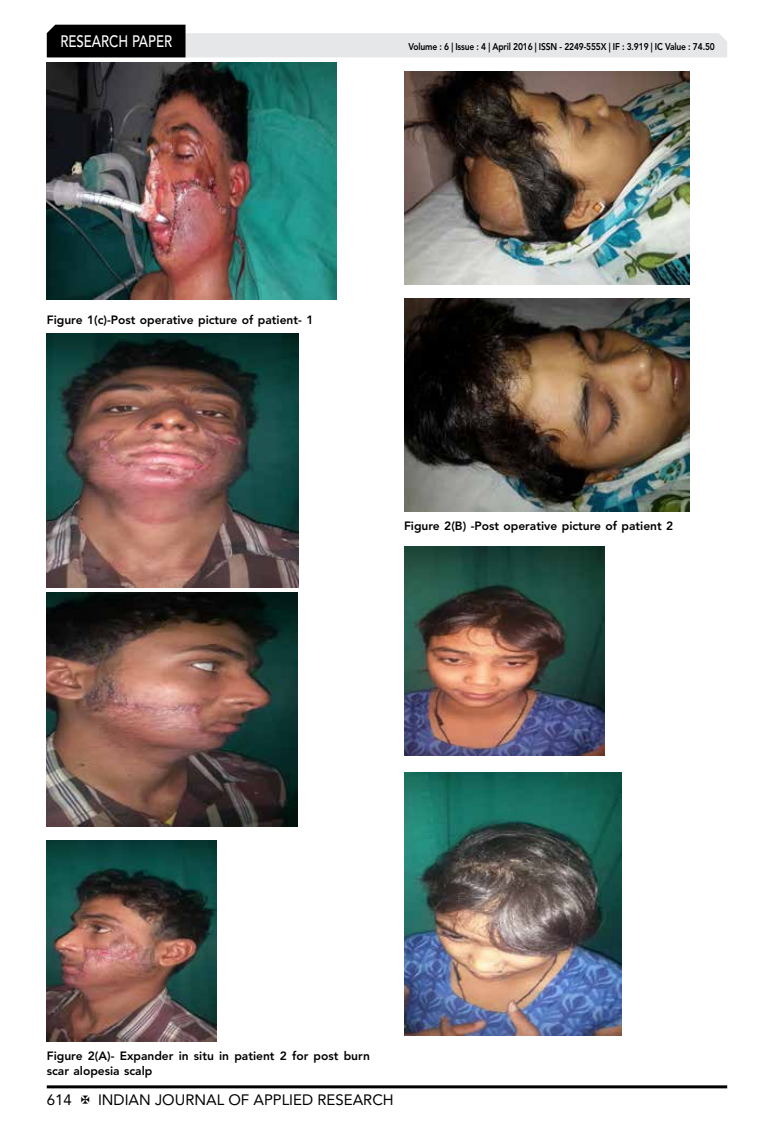
<style>
.page{position:relative;width:774px;height:1136px;background:#fff}
.page>*{position:absolute;margin:0;border:0;box-sizing:border-box;transform-origin:0 0}
.t1{font:500 16.5px "Avenir LT Std";color:#fff;scale:.8 1}
.t2{font:15px "Avenir LT Std";color:#000}
.t3{font:800 12px/14.7px "Avenir LT Std";color:#000}
.t4{font:800 9.75px "Avenir LT Std";letter-spacing:-.02em;color:#000;scale:.87 1}
</style>
<div class="page">
<hr style="left:47px;top:1085px;width:680px;height:3px;background:#000">
<svg style="left:47px;top:25px;width:680px;height:32px"></svg>
<img style="left:47px;top:62px;width:289px;height:237px">
<img style="left:47px;top:333px;width:252px;height:255px">
<img style="left:47px;top:592px;width:251px;height:234px">
<img style="left:47px;top:840px;width:170px;height:201px">
<img style="left:404px;top:71px;width:285px;height:214px">
<img style="left:404px;top:298px;width:285px;height:213px">
<img style="left:404px;top:546px;width:201px;height:209px">
<img style="left:404px;top:772px;width:217px;height:262px">
<h1 class="t1" style="left:60px;top:32px;width:139px">RESEARCH PAPER</h1>
<p class="t4" style="left:408px;top:41px;width:354px">Volume : 6 | Issue : 4 | April 2016 | ISSN - 2249-555X | IF : 3.919 | IC Value : 74.50</p>
<p class="t3" style="left:47px;top:313px;width:268px">Figure 1(c)-Post operative picture of patient- 1</p>
<p class="t3" style="left:404px;top:518px;width:271px">Figure 2(B) -Post operative picture of patient 2</p>
<p class="t3" style="left:47px;top:1048px;width:325px">Figure 2(A)- Expander in situ in patient 2 for post burn scar alopesia scalp</p>
<p class="t2" style="left:47px;top:1090px;width:27px">614</p>
<p class="t2" style="left:98px;top:1090px;width:297px">INDIAN JOURNAL OF APPLIED RESEARCH</p>
</div>
